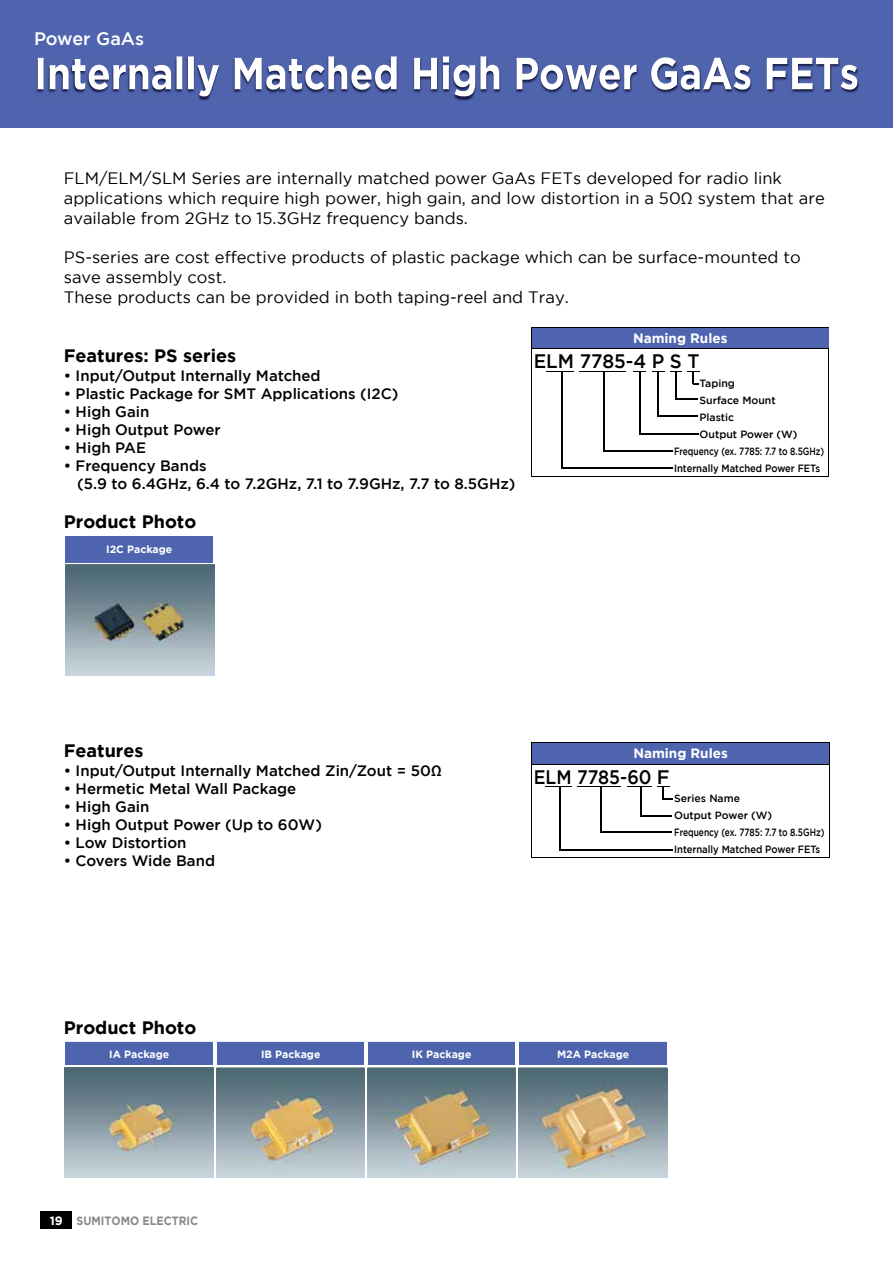
<style>
.page{position:relative;width:893px;height:1263px;background:#fff}
.page>*{position:absolute;margin:0;border:0;box-sizing:border-box;transform-origin:0 0}
.t1{font:500 19.5px "Gotham";color:#000;scale:.96 1}
.t2{font:500 19.5px "Gotham";color:#000;scale:.9 1}
.t3{font:700 18px "Gotham";color:#000}
.t4{font:500 18px "Gotham";color:#fff}
.t5{font:16.5px/19.8px "Gotham";color:#000}
.t6{font:500 15px/18px "Gotham";color:#000}
.t7{font:700 13.5px "Gotham";color:#fff}
.t8{font:700 12px "Gotham";color:#898989;scale:.9 1}
.t9{font:500 10.5px/17px "Gotham";color:#000}
.t10{font:700 10.5px "Gotham";color:#fff}
.t11{font:500 10.5px "Gotham";color:#000;scale:.8 1}
.t12{font:500 10.5px "Gotham";color:#000;scale:.9 1}
.s1{font-family:"Helvetica Neue LT Std"}
.s2{font-family:"Helvetica Neue LT Std";font-weight:700}
.s3{color:#fff}
</style>
<div class="page">
<div style="left:40px;top:1212px;width:32px;height:17px;background:#000"></div>
<div style="left:532px;top:328px;width:297px;height:21px;background:#4f64ae"></div>
<hr style="left:531px;top:476px;width:298px;height:1px;background:#000">
<svg style="left:531px;top:328px;width:1px;height:148px"></svg>
<hr style="left:531px;top:327px;width:298px;height:1px;background:#000">
<hr style="left:531px;top:349px;width:298px;height:1px;background:#000">
<svg style="left:546px;top:371px;width:28px;height:1px"></svg>
<hr style="left:580px;top:371px;width:46px;height:1px;background:#000">
<svg style="left:633px;top:371px;width:13px;height:1px"></svg>
<hr style="left:657px;top:371px;width:1px;height:46px;background:#000">
<hr style="left:658px;top:416px;width:40px;height:1px;background:#000">
<svg style="left:670px;top:371px;width:30px;height:29px"></svg>
<hr style="left:639px;top:371px;width:1px;height:63px;background:#000">
<hr style="left:640px;top:433px;width:58px;height:1px;background:#000">
<hr style="left:561px;top:371px;width:1px;height:97px;background:#000">
<hr style="left:561px;top:467px;width:111px;height:1px;background:#000">
<hr style="left:604px;top:371px;width:1px;height:80px;background:#000">
<hr style="left:604px;top:450px;width:68px;height:1px;background:#000">
<div style="left:532px;top:743px;width:297px;height:21px;background:#4f64ae"></div>
<hr style="left:531px;top:764px;width:141px;height:1px;background:#000">
<hr style="left:672px;top:764px;width:158px;height:1px;background:#000">
<hr style="left:531px;top:743px;width:141px;height:1px;background:#000">
<hr style="left:672px;top:743px;width:158px;height:1px;background:#000">
<svg style="left:531px;top:744px;width:1px;height:113px"></svg>
<svg style="left:829px;top:744px;width:1px;height:113px"></svg>
<hr style="left:531px;top:857px;width:141px;height:1px;background:#000">
<hr style="left:672px;top:857px;width:158px;height:1px;background:#000">
<svg style="left:546px;top:786px;width:26px;height:1px"></svg>
<hr style="left:577px;top:786px;width:43px;height:1px;background:#000">
<svg style="left:627px;top:786px;width:45px;height:29px"></svg>
<hr style="left:640px;top:815px;width:32px;height:1px;background:#000">
<hr style="left:559px;top:786px;width:1px;height:64px;background:#000">
<hr style="left:559px;top:849px;width:113px;height:1px;background:#000">
<hr style="left:600px;top:786px;width:1px;height:46px;background:#000">
<hr style="left:600px;top:831px;width:72px;height:1px;background:#000">
<div style="left:64px;top:536px;width:151px;height:28px;background:#4f64ae"></div>
<svg style="left:64px;top:536px;width:1px;height:27px"></svg>
<hr style="left:214px;top:536px;width:3px;height:27px;background:#fff">
<hr style="left:64px;top:563px;width:153px;height:3px;background:#fff">
<img style="left:65px;top:565px;width:149px;height:110px">
<div style="left:65px;top:1042px;width:602px;height:23px;background:#4f64ae"></div>
<img style="left:65px;top:1067px;width:148px;height:111px">
<img style="left:217px;top:1067px;width:148px;height:111px">
<img style="left:217px;top:1069px;width:1px;height:109px">
<img style="left:367px;top:1067px;width:149px;height:111px">
<img style="left:519px;top:1067px;width:148px;height:111px">
<img style="left:519px;top:1069px;width:1px;height:109px">
<div style="left:0;top:0;width:893px;height:128px;background:#4f64ae"></div>
<img style="left:36px;top:57px;width:823px;height:44px">
<img style="left:38px;top:57px;width:819px;height:40px">
<p class="t4" style="left:34px;top:28px;width:112px">Power GaAs</p>
<p class="t5" style="left:64px;top:168px;width:763px">FLM/ELM/SLM Series are internally matched power GaAs FETs developed for radio link applications which require high power, high gain, and low distortion in a 50<span class="s1">Ω</span> system that are available from 2GHz to 15.3GHz frequency bands.</p>
<p class="t5" style="left:64px;top:247px;width:738px">PS-series are cost effective products of plastic package which can be surface-mounted to save assembly cost.<br>These products can be provided in both taping-reel and Tray.</p>
<p class="t3" style="left:64px;top:345px;width:174px">Features: PS series</p>
<p class="t6" style="left:64px;top:366px;width:258px">• Input/Output Internally Matched</p>
<p class="t6" style="left:64px;top:384px;width:336px">• Plastic Package for SMT Applications (I2C)</p>
<p class="t6" style="left:64px;top:402px;width:87px">• High Gain</p>
<p class="t6" style="left:64px;top:420px;width:158px">• High Output Power</p>
<p class="t6" style="left:64px;top:438px;width:84px">• High PAE</p>
<p class="t6" style="left:77px;top:456px;width:440px;text-indent:-14px">• Frequency Bands<br>(5.9 to 6.4GHz, 6.4 to 7.2GHz, 7.1 to 7.9GHz, 7.7 to 8.5GHz)</p>
<p class="t3" style="left:64px;top:511px;width:134px">Product Photo</p>
<p class="t10" style="left:106px;top:543px;width:68px">I2C Package</p>
<p class="t7" style="left:633px;top:330px;width:96px">Naming Rules</p>
<p class="t1" style="left:534px;top:350px;width:174px">ELM 7785-4 P S T</p>
<p class="t9" style="left:700px;top:374px;width:37px">Taping</p>
<p class="t9" style="left:700px;top:391px;width:78px">Surface Mount</p>
<p class="t9" style="left:700px;top:408px;width:36px">Plastic</p>
<p class="t9" style="left:700px;top:425px;width:99px">Output Power (W)</p>
<p class="t11" style="left:674px;top:445px;width:189px">Frequency (ex. 7785: 7.7 to 8.5GHz)</p>
<p class="t12" style="left:674px;top:462px;width:164px">Internally Matched Power FETs</p>
<p class="t3" style="left:64px;top:740px;width:81px">Features</p>
<p class="t6" style="left:64px;top:761px;width:379px">• Input/Output Internally Matched Zin/Zout = 50<span class="s2">Ω</span></p>
<p class="t6" style="left:64px;top:779px;width:234px">• Hermetic Metal Wall Package</p>
<p class="t6" style="left:64px;top:797px;width:87px">• High Gain</p>
<p class="t6" style="left:64px;top:815px;width:260px">• High Output Power (Up to 60W)</p>
<p class="t6" style="left:64px;top:833px;width:124px">• Low Distortion</p>
<p class="t6" style="left:64px;top:851px;width:153px">• Covers Wide Band</p>
<p class="t3" style="left:64px;top:1017px;width:134px">Product Photo</p>
<p class="t7" style="left:633px;top:746px;width:96px">Naming Rules</p>
<p class="t2" style="left:534px;top:766px;width:152px">ELM 7785-60 F</p>
<p class="t9" style="left:674px;top:789px;width:152px">Series Name<br>Output Power (W)<br>Frequency (ex. 7785: 7.7 to 8.5GHz)<br>Internally Matched Power FETs</p>
<p class="t10" style="left:109px;top:1048px;width:62px">IA Package</p>
<p class="t10" style="left:261px;top:1048px;width:61px">IB Package</p>
<p class="t10" style="left:412px;top:1048px;width:61px">IK Package</p>
<p class="t10" style="left:557px;top:1048px;width:74px">M2A Package</p>
<p class="t8" style="left:50px;top:1213px;width:166px"><span class="s3">19</span> SUMITOMO ELECTRIC</p>
</div>
